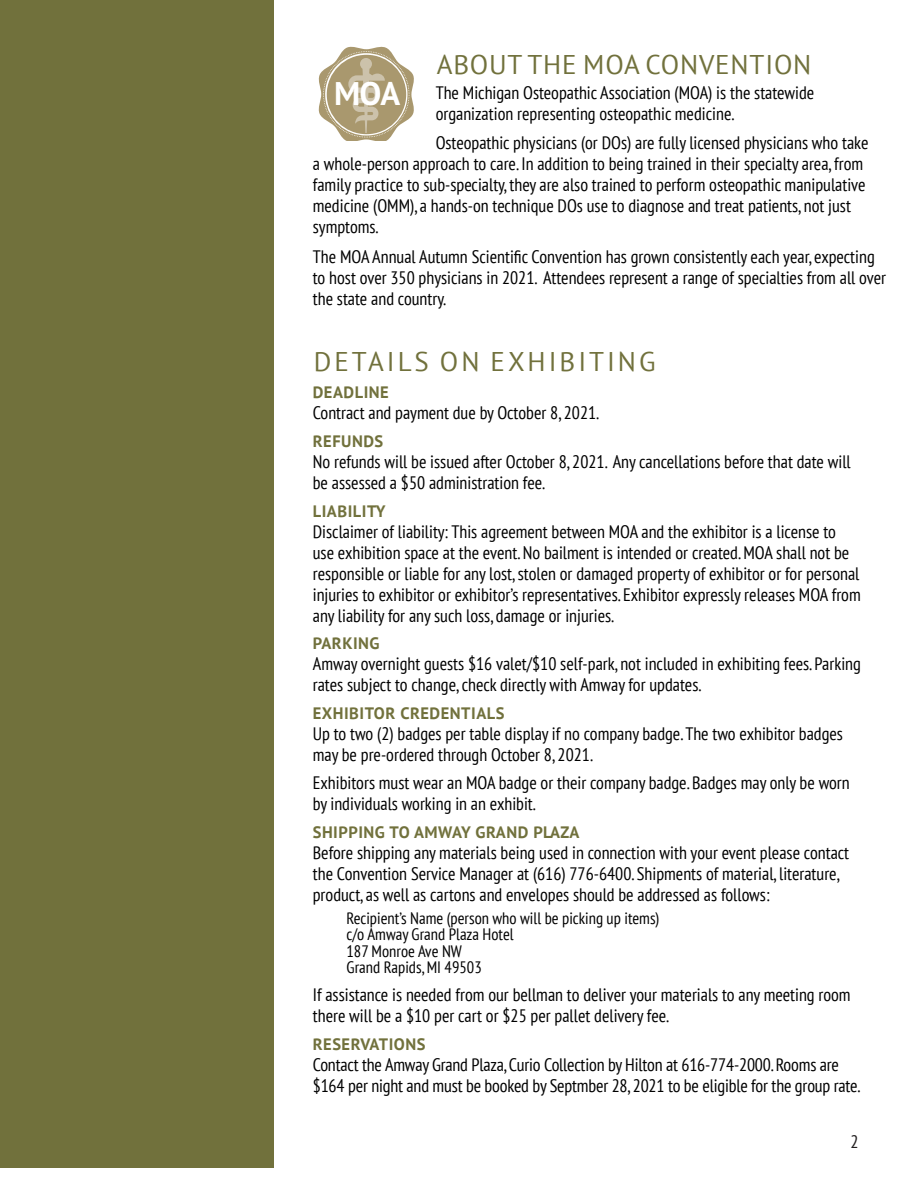
<style>
.page{position:relative;width:918px;height:1188px;background:#fff}
.page>*{position:absolute;margin:0;border:0;box-sizing:border-box;transform-origin:0 0}
.t1{font:700 32.7px "PT Sans";color:#fff}
.subhead{font:27px "PT Sans";letter-spacing:.03em;color:#71713c}
.subhead-2{font:27px "PT Sans";letter-spacing:.11em;color:#71713c}
.t2{font:condensed 18px/21px "PT Sans";color:#000}
.t3{font:condensed 18px "PT Sans";color:#231f20}
.t4{font:condensed 16.5px/16.5px "PT Sans";color:#000}
.t5{font:700 16.5px "PT Sans";letter-spacing:.03em;color:#71713c}
</style>
<div class="page">
<div style="left:0;top:0;width:274px;height:1168px;background:#71713c"></div>
<svg style="left:319px;top:47px;width:95px;height:94px"></svg>
<p class="subhead" style="left:437px;top:47px;width:376px">ABOUT THE MOA CONVENTION</p>
<p class="t2" style="left:436px;top:82px;width:380px">The Michigan Osteopathic Association (MOA) is the statewide organization representing osteopathic medicine.</p>
<p class="t2" style="left:313px;top:132px;width:557px;text-indent:123px">Osteopathic physicians (or DOs) are fully licensed physicians who take a whole-person approach to care. In addition to being trained in their specialty area, from family practice to sub-specialty, they are also trained to perform osteopathic manipulative medicine (OMM), a hands-on technique DOs use to diagnose and treat patients, not just symptoms.</p>
<p class="t2" style="left:313px;top:245px;width:575px">The MOA Annual Autumn Scientific Convention has grown consistently each year, expecting to host over 350 physicians in 2021. Attendees represent a range of specialties from all over the state and country.</p>
<p class="t1" style="left:334px;top:72px;width:68px">MOA</p>
<p class="subhead-2" style="left:314px;top:344px;width:343px">DETAILS ON EXHIBITING</p>
<p class="t5" style="left:313px;top:381px;width:78px">DEADLINE</p>
<p class="t2" style="left:313px;top:402px;width:288px">Contract and payment due by October 8, 2021.</p>
<p class="t5" style="left:313px;top:430px;width:72px">REFUNDS</p>
<p class="t2" style="left:313px;top:451px;width:539px">No refunds will be issued after October 8, 2021. Any cancellations before that date will be assessed a $50 administration fee.</p>
<p class="t5" style="left:313px;top:500px;width:74px">LIABILITY</p>
<p class="t2" style="left:313px;top:520px;width:549px">Disclaimer of liability: This agreement between MOA and the exhibitor is a license to use exhibition space at the event. No bailment is intended or created. MOA shall not be responsible or liable for any lost, stolen or damaged property of exhibitor or for personal injuries to exhibitor or exhibitor’s representatives. Exhibitor expressly releases MOA from any liability for any such loss, damage or injuries.</p>
<p class="t5" style="left:313px;top:633px;width:68px">PARKING</p>
<p class="t2" style="left:313px;top:653px;width:550px">Amway overnight guests $16 valet/$10 self-park, not included in exhibiting fees. Parking rates subject to change, check directly with Amway for updates.</p>
<p class="t5" style="left:313px;top:702px;width:193px">EXHIBITOR CREDENTIALS</p>
<p class="t2" style="left:313px;top:723px;width:532px">Up to two (2) badges per table display if no company badge. The two exhibitor badges may be pre-ordered through October 8, 2021.</p>
<p class="t2" style="left:313px;top:772px;width:538px">Exhibitors must wear an MOA badge or their company badge. Badges may only be worn by individuals working in an exhibit.</p>
<p class="t5" style="left:313px;top:821px;width:268px">SHIPPING TO AMWAY GRAND PLAZA</p>
<p class="t2" style="left:313px;top:841px;width:538px">Before shipping any materials being used in connection with your event please contact the Convention Service Manager at (616) 776-6400. Shipments of material, literature, product, as well as cartons and envelopes should be addressed as follows:</p>
<p class="t4" style="left:347px;top:909px;width:314px">Recipient’s Name (person who will be picking up items) c/o Amway Grand Plaza Hotel<br>187 Monroe Ave NW<br>Grand Rapids, MI 49503</p>
<p class="t2" style="left:313px;top:984px;width:539px">If assistance is needed from our bellman to deliver your materials to any meeting room there will be a $10 per cart or $25 per pallet delivery fee.</p>
<p class="t5" style="left:313px;top:1033px;width:114px">RESERVATIONS</p>
<p class="t2" style="left:313px;top:1054px;width:549px">Contact the Amway Grand Plaza, Curio Collection by Hilton at 616-774-2000. Rooms are $164 per night and must be booked by Septmber 28, 2021 to be eligible for the group rate.</p>
<p class="t3" style="left:850px;top:1130px;width:10px">2</p>
</div>
